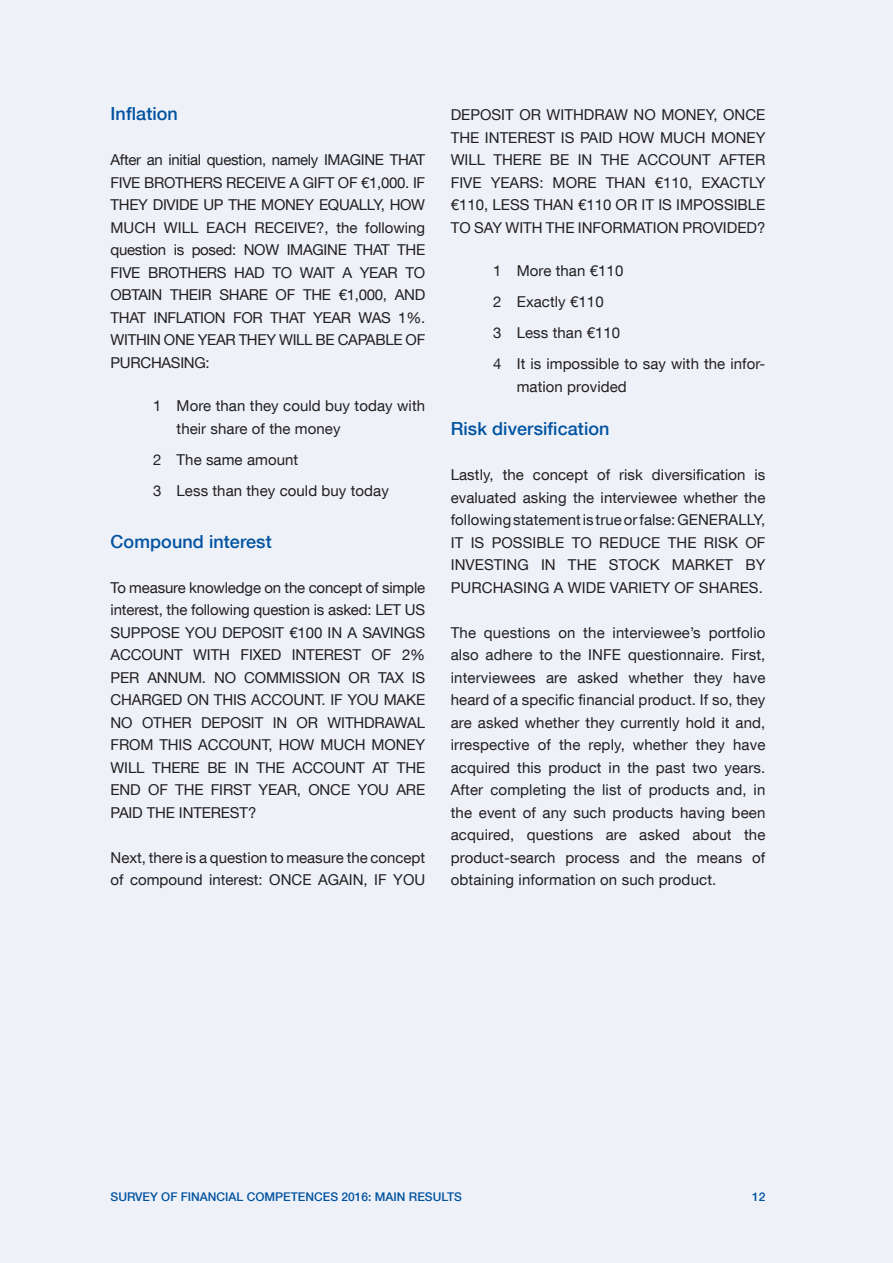
<style>
.page{position:relative;width:893px;height:1263px;background:#eef1f8}
.page>*{position:absolute;margin:0;border:0;box-sizing:border-box;transform-origin:0 0}
.NIVEL_3_RECUADRO{font:500 18px "Bd E Neue Helvetica";letter-spacing:.005em;color:#0153a0}
.TEXTO_GENERAL{font:15px/22.5px "Bd E Neue Helvetica";color:#231f20;text-align:justify}
.GUIONES_NUEVOS{font:15px/22.5px "Bd E Neue Helvetica";letter-spacing:.005em;color:#231f20}
.t1{font:500 12px "Bd E Neue Helvetica";color:#0153a0}
</style>
<div class="page">
<p class="NIVEL_3_RECUADRO" style="left:111px;top:103px;width:69px">Inflation</p>
<p class="TEXTO_GENERAL" style="left:111px;top:148px;width:316px">After an initial question, namely IMAGINE THAT FIVE BROTHERS RECEIVE A GIFT OF €1,000. IF THEY DIVIDE UP THE MONEY EQUALLY, HOW MUCH WILL EACH RECEIVE?, the following question is posed: NOW IMAGINE THAT THE FIVE BROTHERS HAD TO WAIT A YEAR TO OBTAIN THEIR SHARE OF THE €1,000, AND THAT INFLATION FOR THAT YEAR WAS 1%.<br>WITHIN ONE YEAR THEY WILL BE CAPABLE OF PURCHASING:</p>
<p class="GUIONES_NUEVOS" style="left:177px;top:394px;width:250px;text-indent:-23px">1 More than they could buy today with their share of the money</p>
<p class="GUIONES_NUEVOS" style="left:153px;top:448px;width:147px">2 The same amount</p>
<p class="GUIONES_NUEVOS" style="left:153px;top:479px;width:237px">3 Less than they could buy today</p>
<p class="NIVEL_3_RECUADRO" style="left:111px;top:531px;width:163px">Compound interest</p>
<p class="TEXTO_GENERAL" style="left:111px;top:576px;width:316px">To measure knowledge on the concept of simple interest, the following question is asked: LET US SUPPOSE YOU DEPOSIT €100 IN A SAVINGS ACCOUNT WITH FIXED INTEREST OF 2% PER ANNUM. NO COMMISSION OR TAX IS CHARGED ON THIS ACCOUNT. IF YOU MAKE NO OTHER DEPOSIT IN OR WITHDRAWAL FROM THIS ACCOUNT, HOW MUCH MONEY WILL THERE BE IN THE ACCOUNT AT THE END OF THE FIRST YEAR, ONCE YOU ARE PAID THE INTEREST?</p>
<p class="TEXTO_GENERAL" style="left:111px;top:846px;width:316px">Next, there is a question to measure the concept of compound interest: ONCE AGAIN, IF YOU</p>
<p class="TEXTO_GENERAL" style="left:451px;top:103px;width:316px">DEPOSIT OR WITHDRAW NO MONEY, ONCE THE INTEREST IS PAID HOW MUCH MONEY WILL THERE BE IN THE ACCOUNT AFTER FIVE YEARS: MORE THAN €110, EXACTLY €110, LESS THAN €110 OR IT IS IMPOSSIBLE TO SAY WITH THE INFORMATION PROVIDED?</p>
<p class="GUIONES_NUEVOS" style="left:493px;top:259px;width:132px">1 More than €110</p>
<p class="GUIONES_NUEVOS" style="left:493px;top:290px;width:112px">2 Exactly €110</p>
<p class="GUIONES_NUEVOS" style="left:493px;top:321px;width:129px">3 Less than €110</p>
<p class="GUIONES_NUEVOS" style="left:517px;top:352px;width:250px;text-indent:-23px">4 It is impossible to say with the infor&shy;mation provided</p>
<p class="NIVEL_3_RECUADRO" style="left:451px;top:418px;width:160px">Risk diversification</p>
<p class="TEXTO_GENERAL" style="left:451px;top:463px;width:316px">Lastly, the concept of risk diversification is evaluated asking the interviewee whether the following statement is true or false: GENERALLY, IT IS POSSIBLE TO REDUCE THE RISK OF INVESTING IN THE STOCK MARKET BY PURCHASING A WIDE VARIETY OF SHARES.</p>
<p class="TEXTO_GENERAL" style="left:451px;top:621px;width:316px">The questions on the interviewee’s portfolio also adhere to the INFE questionnaire. First, interviewees are asked whether they have heard of a specific financial product. If so, they are asked whether they currently hold it and, irrespective of the reply, whether they have acquired this product in the past two years.<br>After completing the list of products and, in the event of any such products having been acquired, questions are asked about the product-search process and the means of obtaining information on such product.</p>
<p class="t1" style="left:111px;top:1190px;width:353px">SURVEY OF FINANCIAL COMPETENCES 2016: MAIN RESULTS</p>
<p class="t1" style="left:752px;top:1190px;width:15px">12</p>
</div>
